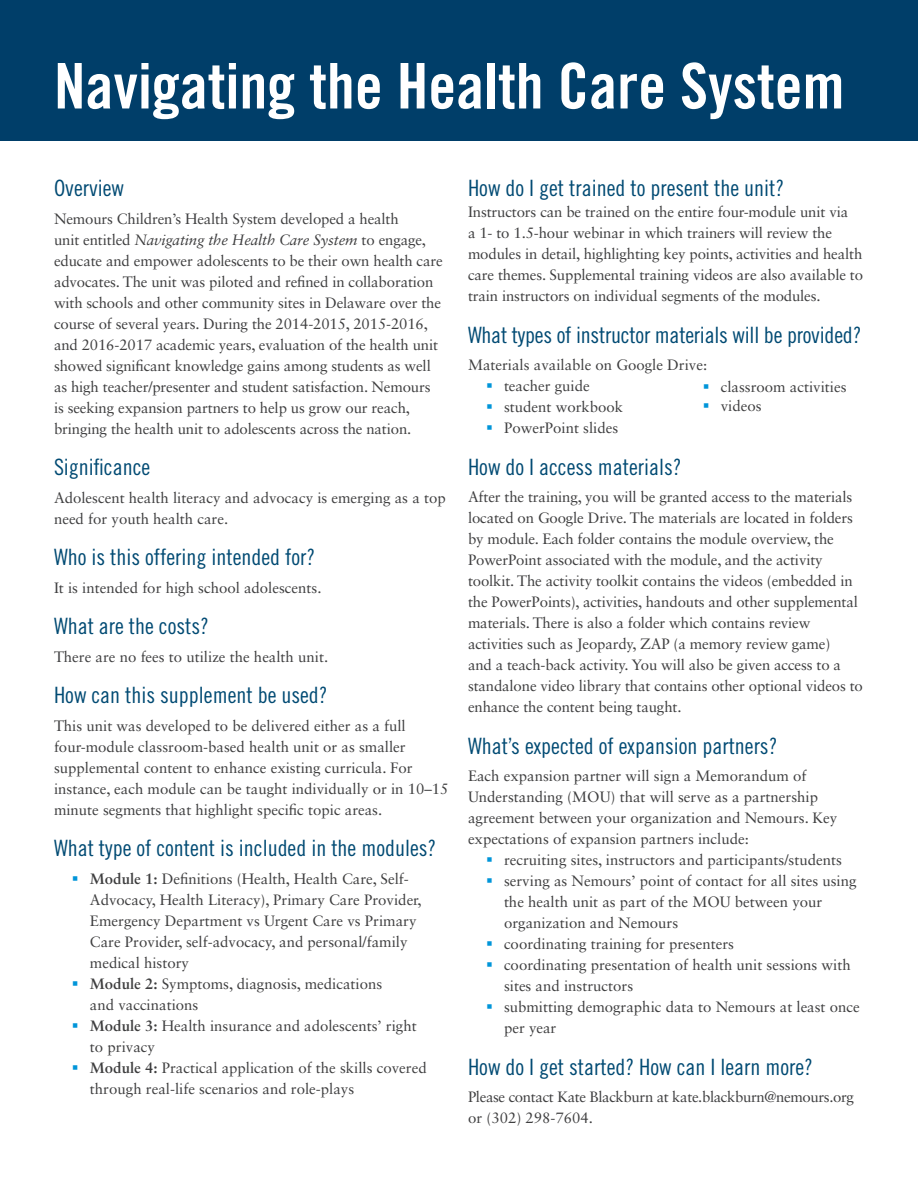
<style>
.page{position:relative;width:918px;height:1188px;background:#fff}
.page>*{position:absolute;margin:0;border:0;box-sizing:border-box;transform-origin:0 0}
.t1{font:63px "Trade Gothic LT Std Bd Cn 20";color:#fff}
.t2{font:22.5px "Trade Gothic LT Std Cn 18";color:#004a73}
.t3{font:15px/21px "Sabon LT Std";color:#3e3e3f}
.t4{font:15px/21px "Sabon LT Std";letter-spacing:-.025em;color:#3e3e3f}
.s1{font-style:italic}
.s2{color:#0095d9}
.s3{font-weight:700}
</style>
<div class="page">
<div style="left:0;top:0;width:918px;height:140px;background:#003e69"></div>
<h1 class="t1" style="left:54px;top:48px;width:792px">Navigating the Health Care System</h1>
<h2 class="t2" style="left:54px;top:175px;width:72px">Overview</h2>
<p class="t3" style="left:54px;top:208px;width:390px">Nemours Children’s Health System developed a health<br>unit entitled <span class="s1">Navigating the Health Care System</span> to engage, educate and empower adolescents to be their own health care advocates. The unit was piloted and refined in collaboration with schools and other community sites in Delaware over the course of several years. During the 2014-2015, 2015-2016, and 2016-2017 academic years, evaluation of the health unit showed significant knowledge gains among students as well as high teacher/presenter and student satisfaction. Nemours is seeking expansion partners to help us grow our reach, bringing the health unit to adolescents across the nation.</p>
<h2 class="t2" style="left:54px;top:454px;width:98px">Significance</h2>
<p class="t3" style="left:54px;top:487px;width:393px">Adolescent health literacy and advocacy is emerging as a top need for youth health care.</p>
<h2 class="t2" style="left:54px;top:544px;width:263px">Who is this offering intended for?</h2>
<p class="t3" style="left:54px;top:577px;width:269px">It is intended for high school adolescents.</p>
<h2 class="t2" style="left:54px;top:613px;width:156px">What are the costs?</h2>
<p class="t3" style="left:54px;top:646px;width:276px">There are no fees to utilize the health unit.</p>
<h2 class="t2" style="left:54px;top:682px;width:275px">How can this supplement be used?</h2>
<p class="t3" style="left:54px;top:715px;width:396px">This unit was developed to be delivered either as a full four-module classroom-based health unit or as smaller supplemental content to enhance existing curricula. For instance, each module can be taught individually or in 10–15 minute segments that highlight specific topic areas.</p>
<h2 class="t2" style="left:54px;top:835px;width:384px">What type of content is included in the modules?</h2>
<p class="t3" style="left:90px;top:868px;width:333px;text-indent:-18px"><span class="s2">▪</span> <span class="s3">Module 1:</span> Definitions (Health, Health Care, Self-Advocacy, Health Literacy), Primary Care Provider, Emergency Department vs Urgent Care vs Primary Care Provider, self-advocacy, and personal/family medical history</p>
<p class="t3" style="left:90px;top:973px;width:294px;text-indent:-18px"><span class="s2">▪</span> <span class="s3">Module 2:</span> Symptoms, diagnosis, medications and vaccinations</p>
<p class="t3" style="left:90px;top:1015px;width:328px;text-indent:-18px"><span class="s2">▪</span> <span class="s3">Module 3:</span> Health insurance and adolescents’ right to privacy</p>
<p class="t3" style="left:90px;top:1057px;width:338px;text-indent:-18px"><span class="s2">▪</span> <span class="s3">Module 4:</span> Practical application of the skills covered through real-life scenarios and role-plays</p>
<h2 class="t2" style="left:468px;top:175px;width:318px">How do I get trained to present the unit?</h2>
<p class="t3" style="left:468px;top:202px;width:397px">Instructors can be trained on the entire four-module unit via<br>a 1- to 1.5-hour webinar in which trainers will review the modules in detail, highlighting key points, activities and health care themes. Supplemental training videos are also available to train instructors on individual segments of the modules.</p>
<h2 class="t2" style="left:468px;top:321px;width:395px">What types of instructor materials will be provided?</h2>
<p class="t3" style="left:468px;top:355px;width:241px">Materials available on Google Drive:</p>
<p class="t3" style="left:486px;top:376px;width:105px"><span class="s2">▪</span> teacher guide</p>
<p class="t3" style="left:486px;top:397px;width:139px"><span class="s2">▪</span> student workbook</p>
<p class="t3" style="left:486px;top:418px;width:134px"><span class="s2">▪</span> PowerPoint slides</p>
<h2 class="t2" style="left:468px;top:453px;width:215px">How do I access materials?</h2>
<p class="t3" style="left:468px;top:487px;width:396px">After the training, you will be granted access to the materials located on Google Drive. The materials are located in folders by module. Each folder contains the module overview, the PowerPoint associated with the module, and the activity toolkit. The activity toolkit contains the videos (embedded in the PowerPoints), activities, handouts and other supplemental materials. There is also a folder which contains review activities such as Jeopardy, ZAP (a memory review game)<br>and a teach-back activity. You will also be given access to a standalone video library that contains other optional videos to enhance the content being taught.</p>
<h2 class="t2" style="left:468px;top:732px;width:311px">What’s expected of expansion partners?</h2>
<p class="t3" style="left:468px;top:766px;width:371px">Each expansion partner will sign a Memorandum of Understanding (MOU) that will serve as a partnership agreement between your organization and Nemours. Key expectations of expansion partners include:</p>
<p class="t3" style="left:486px;top:850px;width:357px"><span class="s2">▪</span> recruiting sites, instructors and participants/students</p>
<p class="t3" style="left:504px;top:871px;width:354px;text-indent:-18px"><span class="s2">▪</span> serving as Nemours’ point of contact for all sites using the health unit as part of the MOU between your organization and Nemours</p>
<p class="t3" style="left:486px;top:934px;width:250px"><span class="s2">▪</span> coordinating training for presenters</p>
<p class="t3" style="left:504px;top:955px;width:348px;text-indent:-18px"><span class="s2">▪</span> coordinating presentation of health unit sessions with sites and instructors</p>
<p class="t3" style="left:504px;top:997px;width:357px;text-indent:-18px"><span class="s2">▪</span> submitting demographic data to Nemours at least once per year</p>
<h2 class="t2" style="left:468px;top:1053px;width:346px">How do I get started? How can I learn more?</h2>
<p class="t4" style="left:468px;top:1087px;width:388px">Please contact Kate Blackburn at kate.blackburn@nemours.org or (302) 298-7604.</p>
<p class="t3" style="left:703px;top:376px;width:145px"><span class="s2">▪</span> classroom activities</p>
<p class="t3" style="left:703px;top:395px;width:60px"><span class="s2">▪</span> videos</p>
</div>
